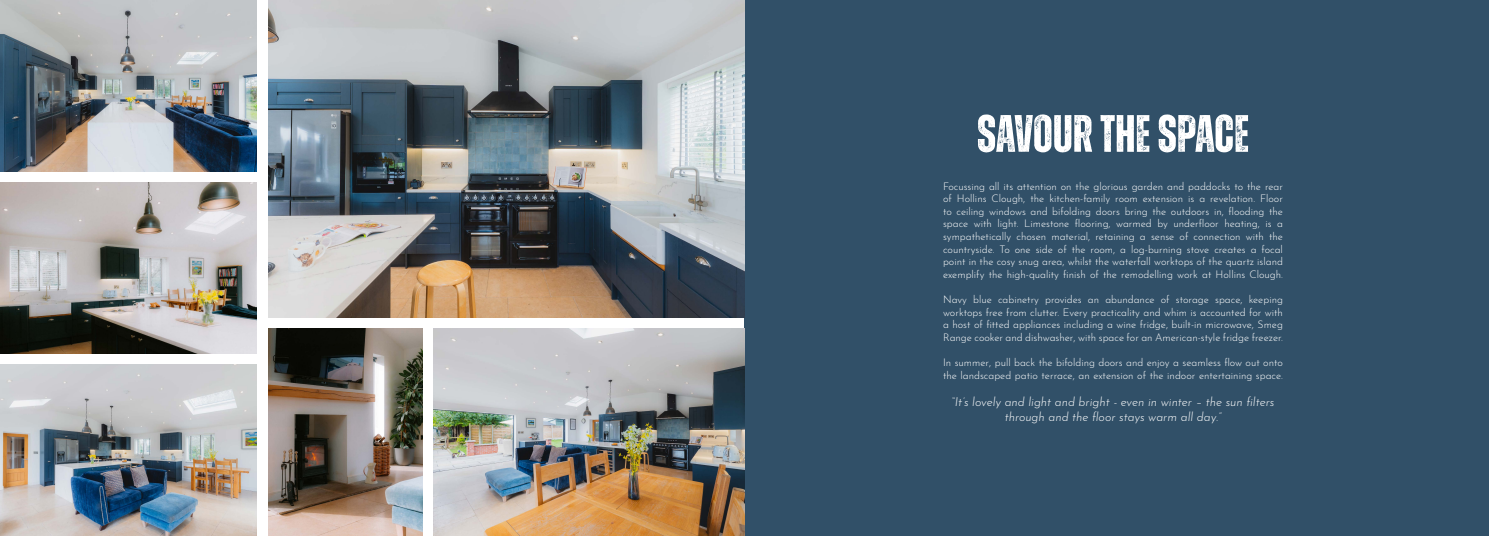
<style>
.page{position:relative;width:1489px;height:536px;background:#fff}
.page>*{position:absolute;margin:0;border:0;box-sizing:border-box;transform-origin:0 0}
.t1{font:700 52.5px "FONTSPRINGDEMO Zuume Rough";color:#fff}
.t2{font:italic 300 12.25px/14.7px "Josefin Sans";color:#fff;text-align:center}
.t3{font:300 10.5px/12.6px "Josefin Sans";color:#fff;text-align:justify}
</style>
<div class="page">
<div style="left:744px;top:0;width:744px;height:536px;background:#315068"></div>
<img style="left:268px;top:0;width:476px;height:317px">
<img style="left:0;top:0;width:257px;height:171px">
<img style="left:0;top:182px;width:257px;height:171px">
<img style="left:0;top:365px;width:257px;height:171px">
<img style="left:433px;top:329px;width:311px;height:207px">
<img style="left:268px;top:329px;width:154px;height:207px">
<p class="t1" style="left:977px;top:114px;width:273px">SAVOUR THE SPACE</p>
<p class="t3" style="left:943px;top:179px;width:341px">Focussing all its attention on the glorious garden and paddocks to the rear of Hollins Clough, the kitchen-family room extension is a revelation. Floor to ceiling windows and bifolding doors bring the outdoors in, flooding the space with light. Limestone flooring, warmed by underfloor heating, is a sympathetically chosen material, retaining a sense of connection with the countryside. To one side of the room, a log-burning stove creates a focal point in the cosy snug area, whilst the waterfall worktops of the quartz island exemplify the high-quality finish of the remodelling work at Hollins Clough.</p>
<p class="t3" style="left:943px;top:292px;width:341px">Navy blue cabinetry provides an abundance of storage space, keeping worktops free from clutter. Every practicality and whim is accounted for with a host of fitted appliances including a wine fridge, built-in microwave, Smeg Range cooker and dishwasher, with space for an American-style fridge freezer.</p>
<p class="t3" style="left:943px;top:355px;width:341px">In summer, pull back the bifolding doors and enjoy a seamless flow out onto the landscaped patio terrace, an extension of the indoor entertaining space.</p>
<p class="t2" style="left:951px;top:393px;width:324px">“It’s lovely and light and bright - even in winter – the sun filters through and the floor stays warm all day.”</p>
</div>
